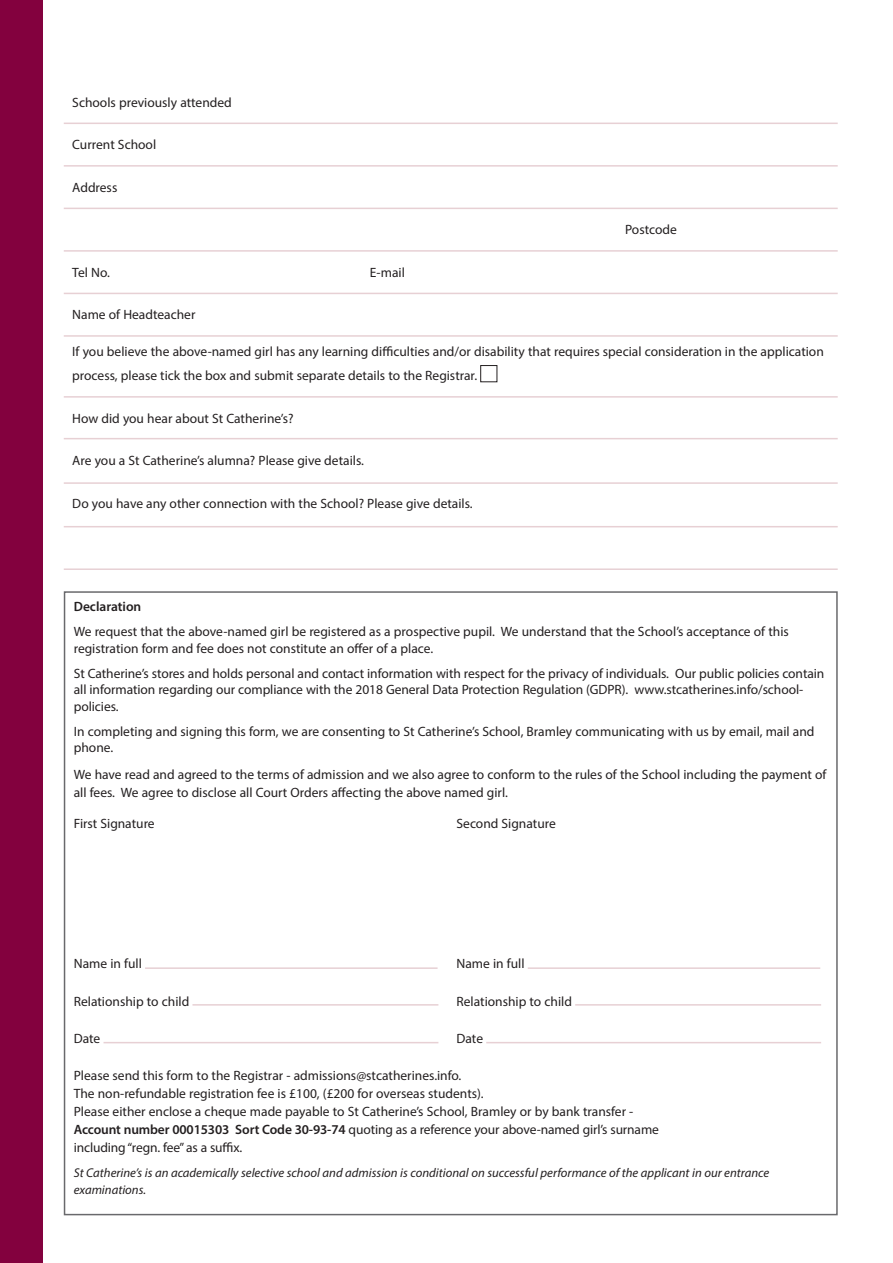
<style>
.page{position:relative;width:893px;height:1263px;background:#fff}
.page>*{position:absolute;margin:0;border:0;box-sizing:border-box;transform-origin:0 0}
.t1{font:13.5px/18px "Myriad Pro";color:#231f20}
.t2{font:600 13.5px "Myriad Pro";color:#231f20}
.t3{font:italic 12.75px/16.5px "Myriad Pro";color:#231f20}
.s1{font-weight:600}
</style>
<div class="page">
<hr style="left:64px;top:123px;width:774px;height:1px;background:#e7d0d4">
<hr style="left:64px;top:165px;width:774px;height:2px;background:#e7d0d4">
<hr style="left:64px;top:208px;width:774px;height:1px;background:#e7d0d4">
<hr style="left:64px;top:250px;width:774px;height:2px;background:#e7d0d4">
<hr style="left:64px;top:293px;width:774px;height:1px;background:#e7d0d4">
<hr style="left:64px;top:335px;width:774px;height:2px;background:#e7d0d4">
<hr style="left:64px;top:396px;width:774px;height:2px;background:#e7d0d4">
<hr style="left:64px;top:438px;width:774px;height:1px;background:#e7d0d4">
<hr style="left:64px;top:482px;width:774px;height:2px;background:#e7d0d4">
<hr style="left:64px;top:526px;width:774px;height:1px;background:#e7d0d4">
<hr style="left:64px;top:568px;width:774px;height:2px;background:#e7d0d4">
<div style="left:480px;top:365px;width:17px;height:17px;border:1px solid #231f20"></div>
<hr style="left:145px;top:967px;width:293px;height:2px;background:#e7d0d4">
<hr style="left:192px;top:1004px;width:246px;height:1px;background:#e7d0d4">
<hr style="left:104px;top:1042px;width:334px;height:1px;background:#e7d0d4">
<div style="left:0;top:0;width:43px;height:1263px;background:#83013e"></div>
<hr style="left:528px;top:967px;width:292px;height:2px;background:#e7d0d4">
<hr style="left:575px;top:1004px;width:246px;height:1px;background:#e7d0d4">
<hr style="left:486px;top:1042px;width:335px;height:1px;background:#e7d0d4">
<p class="t1" style="left:72px;top:93px;width:161px">Schools previously attended</p>
<p class="t1" style="left:72px;top:135px;width:85px">Current School</p>
<p class="t1" style="left:72px;top:178px;width:47px">Address</p>
<p class="t1" style="left:625px;top:220px;width:53px">Postcode</p>
<p class="t1" style="left:72px;top:263px;width:39px">Tel No.</p>
<p class="t1" style="left:370px;top:263px;width:36px">E-mail</p>
<p class="t1" style="left:72px;top:306px;width:125px">Name of Headteacher</p>
<p class="t1" style="left:72px;top:339px;width:753px;line-height:24px">If you believe the above-named girl has any learning difficulties and/or disability that requires special consideration in the application process, please tick the box and submit separate details to the Registrar.</p>
<p class="t1" style="left:72px;top:409px;width:223px">How did you hear about St Catherine’s?</p>
<p class="t1" style="left:72px;top:451px;width:293px">Are you a St Catherine’s alumna? Please give details.</p>
<p class="t1" style="left:72px;top:494px;width:402px">Do you have any other connection with the School? Please give details.</p>
<p class="t2" style="left:74px;top:598px;width:69px">Declaration</p>
<p class="t1" style="left:74px;top:623px;width:716px;line-height:16.5px">We request that the above-named girl be registered as a prospective pupil. We understand that the School’s acceptance of this registration form and fee does not constitute an offer of a place.</p>
<p class="t1" style="left:74px;top:665px;width:752px;line-height:16.5px">St Catherine’s stores and holds personal and contact information with respect for the privacy of individuals. Our public policies contain all information regarding our compliance with the 2018 General Data Protection Regulation (GDPR). www.stcatherines.info/school&shy;policies.</p>
<p class="t1" style="left:74px;top:723px;width:742px;line-height:16.5px">In completing and signing this form, we are consenting to St Catherine’s School, Bramley communicating with us by email, mail and phone.</p>
<p class="t1" style="left:74px;top:765px;width:754px">We have read and agreed to the terms of admission and we also agree to conform to the rules of the School including the payment of all fees. We agree to disclose all Court Orders affecting the above named girl.</p>
<p class="t1" style="left:74px;top:814px;width:82px">First Signature</p>
<p class="t1" style="left:74px;top:954px;width:70px">Name in full</p>
<p class="t1" style="left:74px;top:992px;width:117px">Relationship to child</p>
<p class="t1" style="left:74px;top:1030px;width:28px">Date</p>
<p class="t1" style="left:456px;top:814px;width:101px">Second Signature</p>
<p class="t1" style="left:456px;top:954px;width:70px">Name in full</p>
<p class="t1" style="left:456px;top:992px;width:117px">Relationship to child</p>
<p class="t1" style="left:456px;top:1030px;width:28px">Date</p>
<p class="t1" style="left:74px;top:1066px;width:587px">Please send this form to the Registrar - admissions@stcatherines.info.<br>The non-refundable registration fee is £100, (£200 for overseas students).<br>Please either enclose a cheque made payable to St Catherine’s School, Bramley or by bank transfer - <span class="s1">Account number 00015303 Sort Code 30-93-74</span> quoting as a reference your above-named girl’s surname including “regn. fee” as a suffix.</p>
<p class="t3" style="left:74px;top:1164px;width:697px">St Catherine’s is an academically selective school and admission is conditional on successful performance of the applicant in our entrance examinations.</p>
</div>
